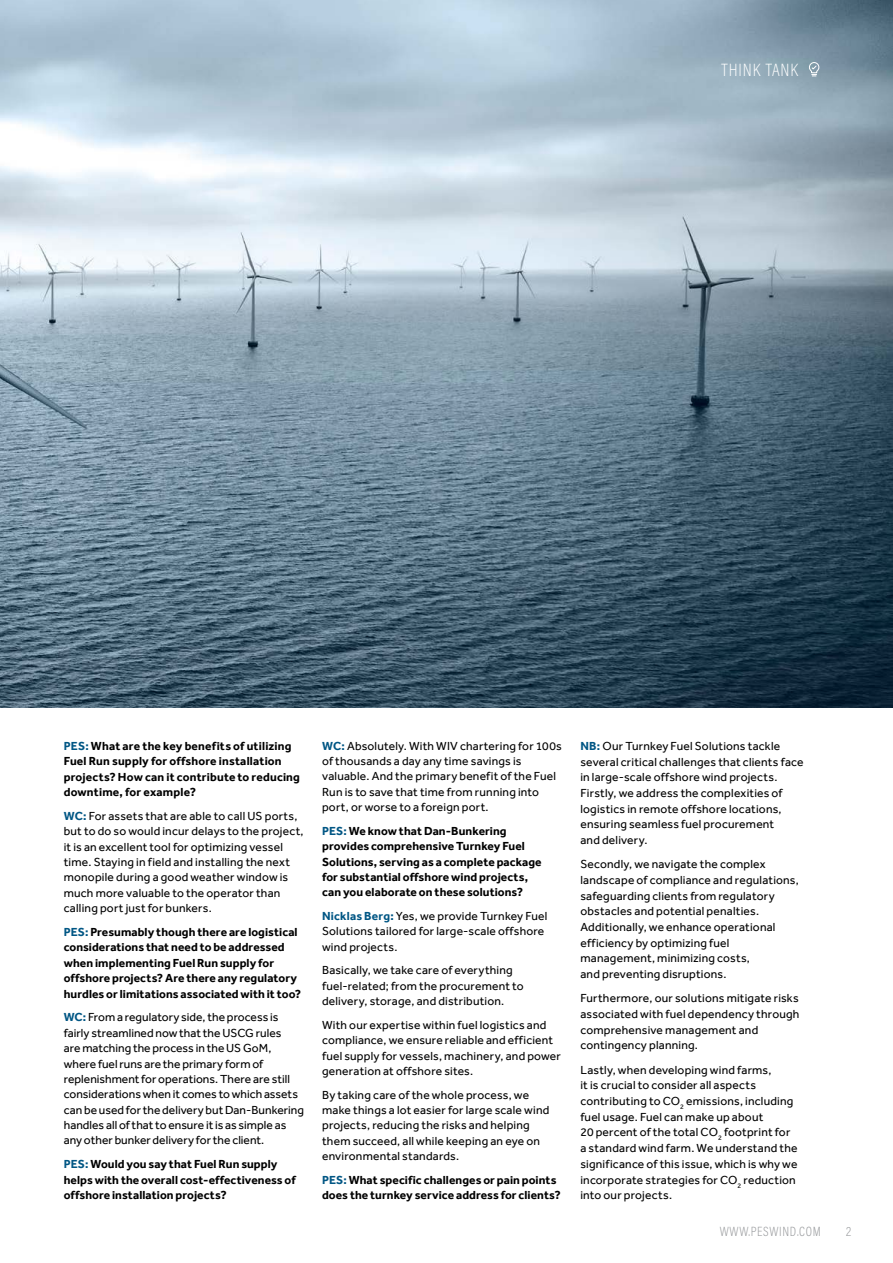
<style>
.page{position:relative;width:893px;height:1263px;background:#fff}
.page>*{position:absolute;margin:0;border:0;box-sizing:border-box;transform-origin:0 0}
.t1{font:200 18px "Acumin Pro Cond";letter-spacing:.05em;color:#fff}
.t2{font:200 13.5px "Acumin Pro Cond";letter-spacing:.05em;color:#939598}
.t3{font:12px/15.3px "Effra";letter-spacing:.015em;color:#000}
.t4{font:700 12px/15.3px "Effra";letter-spacing:.005em;color:#000}
.s1{color:#005684}
.s2{font-weight:700;color:#005684}
</style>
<div class="page">
<img style="left:0;top:0;width:893px;height:707px">
<svg style="left:809px;top:62px;width:10px;height:15px"></svg>
<h1 class="t1" style="left:721px;top:58px;width:78px">THINK TANK</h1>
<p class="t4" style="left:64px;top:738px;width:238px"><span class="s1">PES:</span> What are the key benefits of utilizing Fuel Run supply for offshore installation projects? How can it contribute to reducing downtime, for example?</p>
<p class="t3" style="left:64px;top:808px;width:241px"><span class="s2">WC:</span> For assets that are able to call US ports, but to do so would incur delays to the project, it is an excellent tool for optimizing vessel time. Staying in field and installing the next monopile during a good weather window is much more valuable to the operator than calling port just for bunkers.</p>
<p class="t4" style="left:64px;top:924px;width:239px"><span class="s1">PES:</span> Presumably though there are logistical considerations that need to be addressed when implementing Fuel Run supply for offshore projects? Are there any regulatory hurdles or limitations associated with it too?</p>
<p class="t3" style="left:64px;top:1010px;width:242px"><span class="s2">WC:</span> From a regulatory side, the process is fairly streamlined now that the USCG rules<br>are matching the process in the US GoM, where fuel runs are the primary form of replenishment for operations. There are still considerations when it comes to which assets can be used for the delivery but Dan-Bunkering handles all of that to ensure it is as simple as any other bunker delivery for the client.</p>
<p class="t4" style="left:64px;top:1156px;width:233px"><span class="s1">PES:</span> Would you say that Fuel Run supply helps with the overall cost-effectiveness of offshore installation projects?</p>
<p class="t3" style="left:322px;top:738px;width:241px"><span class="s2">WC:</span> Absolutely. With WIV chartering for 100s of thousands a day any time savings is valuable. And the primary benefit of the Fuel Run is to save that time from running into port, or worse to a foreign port.</p>
<p class="t4" style="left:322px;top:823px;width:221px"><span class="s1">PES:</span> We know that Dan-Bunkering provides comprehensive Turnkey Fuel Solutions, serving as a complete package for substantial offshore wind projects, can you elaborate on these solutions?</p>
<p class="t3" style="left:322px;top:908px;width:227px"><span class="s2">Nicklas Berg:</span> Yes, we provide Turnkey Fuel<br>Solutions tailored for large-scale offshore wind projects.</p>
<p class="t3" style="left:322px;top:963px;width:203px">Basically, we take care of everything fuel-related; from the procurement to delivery, storage, and distribution.</p>
<p class="t3" style="left:322px;top:1017px;width:240px">With our expertise within fuel logistics and compliance, we ensure reliable and efficient fuel supply for vessels, machinery, and power generation at offshore sites.</p>
<p class="t3" style="left:322px;top:1087px;width:229px">By taking care of the whole process, we make things a lot easier for large scale wind projects, reducing the risks and helping them succeed, all while keeping an eye on environmental standards.</p>
<p class="t4" style="left:322px;top:1172px;width:240px"><span class="s1">PES:</span> What specific challenges or pain points does the turnkey service address for clients?</p>
<p class="t3" style="left:580px;top:738px;width:225px;line-height:15.8px"><span class="s2">NB:</span> Our Turnkey Fuel Solutions tackle several critical challenges that clients face in large-scale offshore wind projects.<br>Firstly, we address the complexities of logistics in remote offshore locations, ensuring seamless fuel procurement<br>and delivery.</p>
<p class="t3" style="left:580px;top:856px;width:220px;line-height:15.8px">Secondly, we navigate the complex landscape of compliance and regulations, safeguarding clients from regulatory obstacles and potential penalties.<br>Additionally, we enhance operational efficiency by optimizing fuel management, minimizing costs,<br>and preventing disruptions.</p>
<p class="t3" style="left:580px;top:990px;width:220px;line-height:15.8px">Furthermore, our solutions mitigate risks associated with fuel dependency through comprehensive management and contingency planning.</p>
<p class="t3" style="left:580px;top:1061px;width:219px;line-height:15.8px">Lastly, when developing wind farms,<br>it is crucial to consider all aspects contributing to CO<sub>2</sub> emissions, including fuel usage. Fuel can make up about<br>20 percent of the total CO<sub>2</sub> footprint for a standard wind farm. We understand the significance of this issue, which is why we incorporate strategies for CO<sub>2</sub> reduction into our projects.</p>
<p class="t2" style="left:720px;top:1223px;width:102px">WWW.PESWIND.COM</p>
<p class="t2" style="left:846px;top:1223px;width:7px">2</p>
</div>
